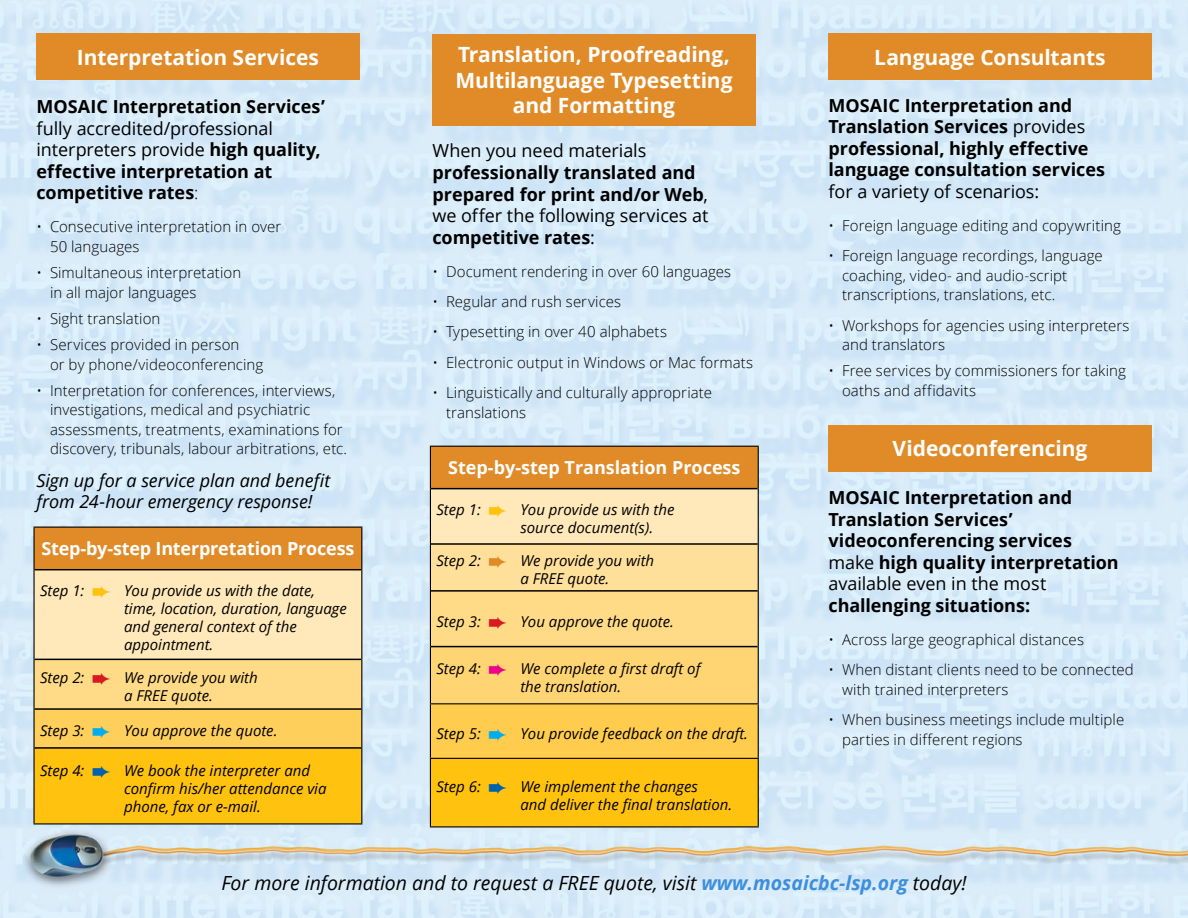
<style>
.page{position:relative;width:1188px;height:918px;background:#fff}
.page>*{position:absolute;margin:0;border:0;box-sizing:border-box;transform-origin:0 0}
.t1{font:700 21px/25.2px "Open Sans";letter-spacing:-.005em;color:#fff;text-align:center}
.t2{font:italic 19.5px "Open Sans";color:#000}
.t3{font:700 18px/21.6px "Open Sans";letter-spacing:-.005em;color:#000}
.t4{font:700 18px "Open Sans";letter-spacing:-.01em;color:#fff}
.t5{font:italic 18px/21.6px "Open Sans";letter-spacing:-.005em;color:#000}
.t6{font:18px "Open Sans";letter-spacing:-.005em;color:#000}
.t7{font:300 15px/19.5px "Open Sans";letter-spacing:.005em;color:#000}
.t8{font:italic 15px/18px "Open Sans";color:#000}
.s1{font-weight:400}
.s2{font-weight:300}
.s3{color:#ffc20e}
.s4{color:#d71920}
.s5{color:#00aeef}
.s6{color:#0061af}
.s7{color:#e08b28}
.s8{color:#ec008c}
.s9{font-weight:700;color:#3e8ede}
</style>
<div class="page">
<img style="left:0;top:0;width:1188px;height:918px">
<div style="left:36px;top:34px;width:324px;height:46px;background:#e08b28"></div>
<div style="left:432px;top:34px;width:324px;height:91px;background:#e08b28"></div>
<div style="left:828px;top:34px;width:324px;height:46px;background:#e08b28"></div>
<div style="left:34px;top:527px;width:328px;height:43px;background:#e08b28"></div>
<div style="left:34px;top:570px;width:328px;height:89px;background:#ffe9ba"></div>
<div style="left:34px;top:659px;width:328px;height:50px;background:#ffdb87"></div>
<div style="left:34px;top:709px;width:328px;height:39px;background:#ffcf5b"></div>
<div style="left:34px;top:748px;width:328px;height:76px;background:#ffc20e"></div>
<hr style="left:35px;top:569px;width:326px;height:1px;background:#000">
<hr style="left:35px;top:659px;width:326px;height:1px;background:#000">
<hr style="left:35px;top:708px;width:326px;height:2px;background:#000">
<hr style="left:35px;top:747px;width:326px;height:2px;background:#000">
<hr style="left:33px;top:527px;width:329px;height:1px;background:#000">
<hr style="left:33px;top:528px;width:2px;height:42px;background:#000">
<hr style="left:361px;top:528px;width:1px;height:42px;background:#000">
<hr style="left:33px;top:570px;width:2px;height:89px;background:#000">
<hr style="left:361px;top:570px;width:1px;height:89px;background:#000">
<hr style="left:33px;top:659px;width:2px;height:50px;background:#000">
<hr style="left:361px;top:659px;width:1px;height:50px;background:#000">
<hr style="left:33px;top:709px;width:2px;height:39px;background:#000">
<hr style="left:361px;top:709px;width:1px;height:39px;background:#000">
<hr style="left:33px;top:748px;width:2px;height:75px;background:#000">
<hr style="left:361px;top:748px;width:1px;height:75px;background:#000">
<hr style="left:33px;top:823px;width:329px;height:2px;background:#000">
<div style="left:430px;top:446px;width:328px;height:43px;background:#e08b28"></div>
<div style="left:430px;top:489px;width:328px;height:55px;background:#ffe9ba"></div>
<div style="left:430px;top:544px;width:328px;height:47px;background:#ffe09b"></div>
<div style="left:430px;top:591px;width:328px;height:56px;background:#ffdb87"></div>
<div style="left:430px;top:647px;width:328px;height:57px;background:#ffd573"></div>
<div style="left:430px;top:704px;width:328px;height:54px;background:#ffcc4e"></div>
<div style="left:430px;top:758px;width:328px;height:69px;background:#ffc20e"></div>
<hr style="left:431px;top:488px;width:327px;height:1px;background:#000">
<hr style="left:431px;top:543px;width:327px;height:2px;background:#000">
<hr style="left:431px;top:590px;width:327px;height:2px;background:#000">
<hr style="left:431px;top:646px;width:327px;height:1px;background:#000">
<hr style="left:430px;top:446px;width:329px;height:1px;background:#000">
<hr style="left:430px;top:447px;width:1px;height:42px;background:#000">
<hr style="left:758px;top:447px;width:1px;height:42px;background:#000">
<hr style="left:430px;top:489px;width:1px;height:55px;background:#000">
<hr style="left:758px;top:489px;width:1px;height:55px;background:#000">
<hr style="left:430px;top:544px;width:1px;height:47px;background:#000">
<hr style="left:758px;top:544px;width:1px;height:47px;background:#000">
<hr style="left:430px;top:591px;width:1px;height:56px;background:#000">
<hr style="left:758px;top:591px;width:1px;height:56px;background:#000">
<hr style="left:430px;top:647px;width:1px;height:56px;background:#000">
<hr style="left:758px;top:647px;width:1px;height:56px;background:#000">
<hr style="left:430px;top:703px;width:329px;height:1px;background:#000">
<hr style="left:430px;top:704px;width:1px;height:54px;background:#000">
<hr style="left:758px;top:704px;width:1px;height:54px;background:#000">
<hr style="left:430px;top:758px;width:329px;height:1px;background:#000">
<hr style="left:430px;top:759px;width:1px;height:67px;background:#000">
<hr style="left:758px;top:759px;width:1px;height:67px;background:#000">
<hr style="left:430px;top:826px;width:329px;height:1px;background:#000">
<div style="left:828px;top:425px;width:324px;height:46px;background:#e08b28"></div>
<h1 class="t1" style="left:77px;top:44px;width:244px">Interpretation Services</h1>
<p class="t3" style="left:37px;top:95px;width:290px">MOSAIC Interpretation Services’</p>
<p class="t3" style="left:37px;top:117px;width:286px"><span class="s1">fully accredited/professional interpreters provide</span> high quality, effective interpretation at competitive rates<span class="s2">:</span></p>
<p class="t7" style="left:50px;top:217px;width:233px;text-indent:-13px">• Consecutive interpretation in over<br>50 languages</p>
<p class="t7" style="left:50px;top:263px;width:193px;text-indent:-13px">• Simultaneous interpretation in all major languages</p>
<p class="t7" style="left:37px;top:308px;width:125px">• Sight translation</p>
<p class="t7" style="left:50px;top:335px;width:215px;text-indent:-13px">• Services provided in person<br>or by phone/videoconferencing</p>
<p class="t7" style="left:50px;top:380px;width:299px;text-indent:-13px">• Interpretation for conferences, interviews, investigations, medical and psychiatric assessments, treatments, examinations for discovery, tribunals, labour arbitrations, etc.</p>
<p class="t5" style="left:37px;top:469px;width:295px">Sign up for a service plan and benefit from 24-hour emergency response!</p>
<p class="t4" style="left:41px;top:536px;width:314px">Step-by-step Interpretation Process</p>
<p class="t8" style="left:124px;top:581px;width:224px;text-indent:-84px">Step 1: <span class="s3">➔</span> You provide us with the date, time, location, duration, language and general context of the appointment.</p>
<p class="t8" style="left:124px;top:668px;width:135px;text-indent:-84px">Step 2: <span class="s4">➔</span> We provide you with a FREE quote.</p>
<p class="t8" style="left:40px;top:722px;width:239px">Step 3: <span class="s5">➔</span> You approve the quote.</p>
<p class="t8" style="left:124px;top:761px;width:204px;text-indent:-84px">Step 4: <span class="s6">➔</span> We book the interpreter and confirm his/her attendance via phone, fax or e-mail.</p>
<h1 class="t1" style="left:455px;top:42px;width:279px">Translation, Proofreading,<br>Multilanguage Typesetting and Formatting</h1>
<p class="t6" style="left:433px;top:139px;width:215px">When you need materials</p>
<p class="t3" style="left:433px;top:161px;width:277px">professionally translated and prepared for print and/or Web<span class="s1">, we offer the following services at </span>competitive rates<span class="s1">:</span></p>
<p class="t7" style="left:433px;top:261px;width:300px">• Document rendering in over 60 languages</p>
<p class="t7" style="left:433px;top:292px;width:190px">• Regular and rush services</p>
<p class="t7" style="left:433px;top:322px;width:236px">• Typesetting in over 40 alphabets</p>
<p class="t7" style="left:433px;top:352px;width:322px">• Electronic output in Windows or Mac formats</p>
<p class="t7" style="left:446px;top:382px;width:267px;text-indent:-14px">• Linguistically and culturally appropriate translations</p>
<p class="t4" style="left:448px;top:455px;width:294px">Step-by-step Translation Process</p>
<p class="t8" style="left:520px;top:500px;width:156px;text-indent:-84px">Step 1: <span class="s3">➔</span> You provide us with the source document(s).</p>
<p class="t8" style="left:520px;top:552px;width:135px;text-indent:-84px">Step 2: <span class="s7">➔</span> We provide you with a FREE quote.</p>
<p class="t8" style="left:436px;top:612px;width:239px">Step 3: <span class="s4">➔</span> You approve the quote.</p>
<p class="t8" style="left:436px;top:659px;width:265px;text-align:center">Step 4: <span class="s8">➔</span> We complete a first draft of the translation.</p>
<p class="t8" style="left:436px;top:724px;width:313px">Step 5: <span class="s5">➔</span> You provide feedback on the draft.</p>
<p class="t8" style="left:520px;top:777px;width:213px;text-indent:-84px">Step 6: <span class="s6">➔</span> We implement the changes<br>and deliver the final translation.</p>
<h1 class="t1" style="left:874px;top:44px;width:233px">Language Consultants</h1>
<p class="t3" style="left:829px;top:94px;width:278px">MOSAIC Interpretation and<br>Translation Services <span class="s1">provides </span>professional, highly effective language consultation services</p>
<p class="t6" style="left:829px;top:179px;width:212px">for a variety of scenarios:</p>
<p class="t7" style="left:829px;top:215px;width:294px">• Foreign language editing and copywriting</p>
<p class="t7" style="left:842px;top:246px;width:262px;text-indent:-14px">• Foreign language recordings, language coaching, video- and audio-script transcriptions, translations, etc.</p>
<p class="t7" style="left:842px;top:315px;width:289px;text-indent:-14px">• Workshops for agencies using interpreters and translators</p>
<p class="t7" style="left:842px;top:361px;width:285px;text-indent:-14px">• Free services by commissioners for taking oaths and affidavits</p>
<h1 class="t1" style="left:893px;top:436px;width:196px">Videoconferencing</h1>
<p class="t3" style="left:829px;top:486px;width:292px">MOSAIC Interpretation and<br>Translation Services’ videoconferencing services <span class="s1">make</span> high quality interpretation <span class="s1">available even in the most</span></p>
<p class="t3" style="left:829px;top:594px;width:203px">challenging situations:</p>
<p class="t7" style="left:829px;top:629px;width:257px">• Across large geographical distances</p>
<p class="t7" style="left:842px;top:660px;width:293px;text-indent:-14px">• When distant clients need to be connected with trained interpreters</p>
<p class="t7" style="left:842px;top:710px;width:284px;text-indent:-14px">• When business meetings include multiple parties in different regions</p>
<h2 class="t2" style="left:221px;top:869px;width:747px">For more information and to request a FREE quote, visit <span class="s9">www.mosaicbc-lsp.org</span> today!</h2>
</div>
